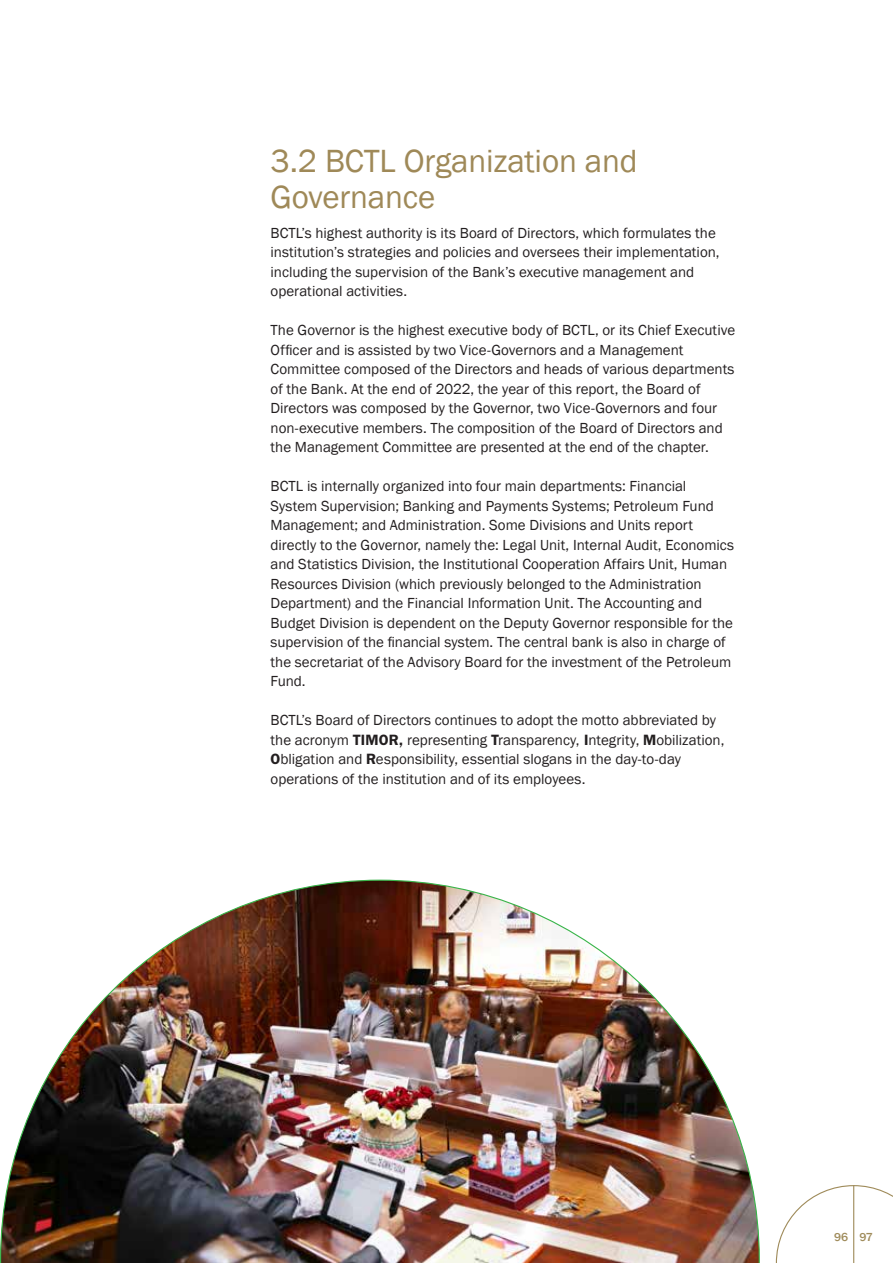
<style>
.page{position:relative;width:893px;height:1263px;background:#fff}
.page>*{position:absolute;margin:0;border:0;box-sizing:border-box;transform-origin:0 0}
.t1{font:33px/36px "Franklin Gothic";letter-spacing:-.005em;color:#9f8958}
.t2{font:15px/19.5px "Franklin Gothic";color:#231f20}
.t3{font:500 12px "Franklin Gothic";color:#9f8b5a}
.s1{font-family:"ITC Franklin Gothic Std";font-weight:600}
</style>
<div class="page">
<svg style="left:776px;top:1185px;width:117px;height:78px"></svg>
<hr style="left:853px;top:1185px;width:1px;height:78px;background:#9f8b5a">
<img style="left:0;top:880px;width:760px;height:383px">
<h1 class="t1" style="left:271px;top:144px;width:369px">3.2 BCTL Organization and<br>Governance</h1>
<p class="t2" style="left:271px;top:223px;width:451px">BCTL’s highest authority is its Board of Directors, which formulates the institution’s strategies and policies and oversees their implementation, including the supervision of the Bank’s executive management and operational activities.</p>
<p class="t2" style="left:271px;top:321px;width:466px">The Governor is the highest executive body of BCTL, or its Chief Executive Officer and is assisted by two Vice-Governors and a Management Committee composed of the Directors and heads of various departments of the Bank. At the end of 2022, the year of this report, the Board of Directors was composed by the Governor, two Vice-Governors and four non-executive members. The composition of the Board of Directors and the Management Committee are presented at the end of the chapter.</p>
<p class="t2" style="left:271px;top:477px;width:465px">BCTL is internally organized into four main departments: Financial System Supervision; Banking and Payments Systems; Petroleum Fund Management; and Administration. Some Divisions and Units report directly to the Governor, namely the: Legal Unit, Internal Audit, Economics and Statistics Division, the Institutional Cooperation Affairs Unit, Human Resources Division (which previously belonged to the Administration Department) and the Financial Information Unit. The Accounting and Budget Division is dependent on the Deputy Governor responsible for the supervision of the financial system. The central bank is also in charge of the secretariat of the Advisory Board for the investment of the Petroleum Fund.</p>
<p class="t2" style="left:271px;top:711px;width:455px">BCTL’s Board of Directors continues to adopt the motto abbreviated by the acronym <span class="s1">TIMOR,</span> representing <span class="s1">T</span>ransparency, <span class="s1">I</span>ntegrity, <span class="s1">M</span>obilization, <span class="s1">O</span>bligation and <span class="s1">R</span>esponsibility, essential slogans in the day-to-day operations of the institution and of its employees.</p>
<p class="t3" style="left:834px;top:1229px;width:40px">96 97</p>
</div>
